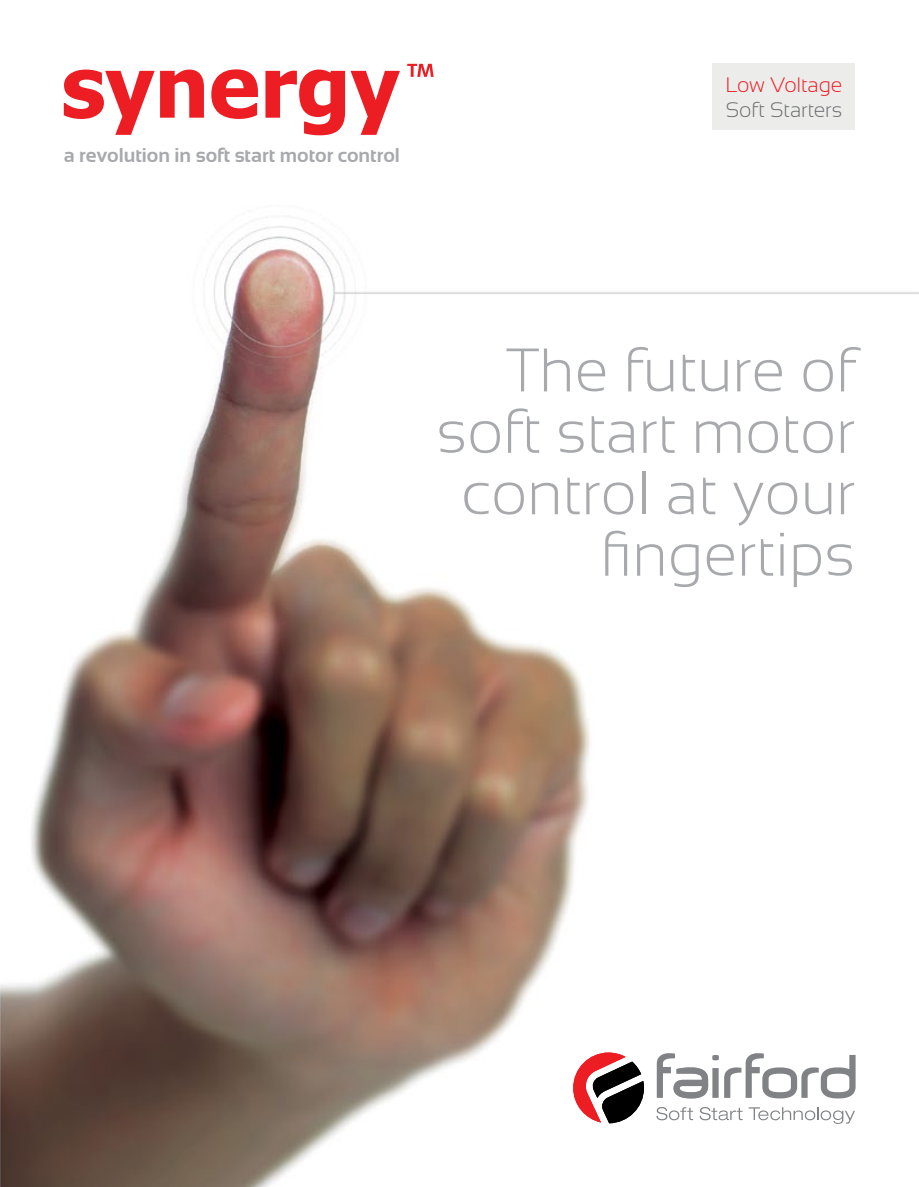
<style>
.page{position:relative;width:919px;height:1187px;background:#fff}
.page>*{position:absolute;margin:0;border:0;box-sizing:border-box;transform-origin:0 0}
.t1{font:300 61.35px/61.3px "Sansation";color:#a7a9ac;text-align:right}
.t2{font:300 21px "Sansation";color:#6d6e71}
.t3{font:300 21px "Sansation";letter-spacing:-.005em;color:#ed1d24}
.t4{font:700 19.95px "Sansation";color:#a7a9ac}
</style>
<div class="page">
<img style="left:0;top:63px;width:918px;height:1123px">
<svg style="left:64px;top:64px;width:369px;height:71px"></svg>
<svg style="left:573px;top:1052px;width:71px;height:71px"></svg>
<svg style="left:724px;top:1052px;width:131px;height:46px"></svg>
<svg style="left:656px;top:1052px;width:62px;height:46px"></svg>
<svg style="left:656px;top:1106px;width:37px;height:14px"></svg>
<svg style="left:699px;top:1106px;width:43px;height:14px"></svg>
<svg style="left:748px;top:1107px;width:106px;height:16px"></svg>
<div style="left:712px;top:64px;width:143px;height:66px;background:#ecedeb"></div>
<p class="t4" style="left:64px;top:144px;width:337px">a revolution in soft start motor control</p>
<p class="t3" style="left:725px;top:73px;width:118px">Low Voltage</p>
<p class="t2" style="left:725px;top:98px;width:118px">Soft Starters</p>
<p class="t1" style="left:436px;top:339px;width:420px">The future of soft start motor control at your fingertips</p>
</div>
